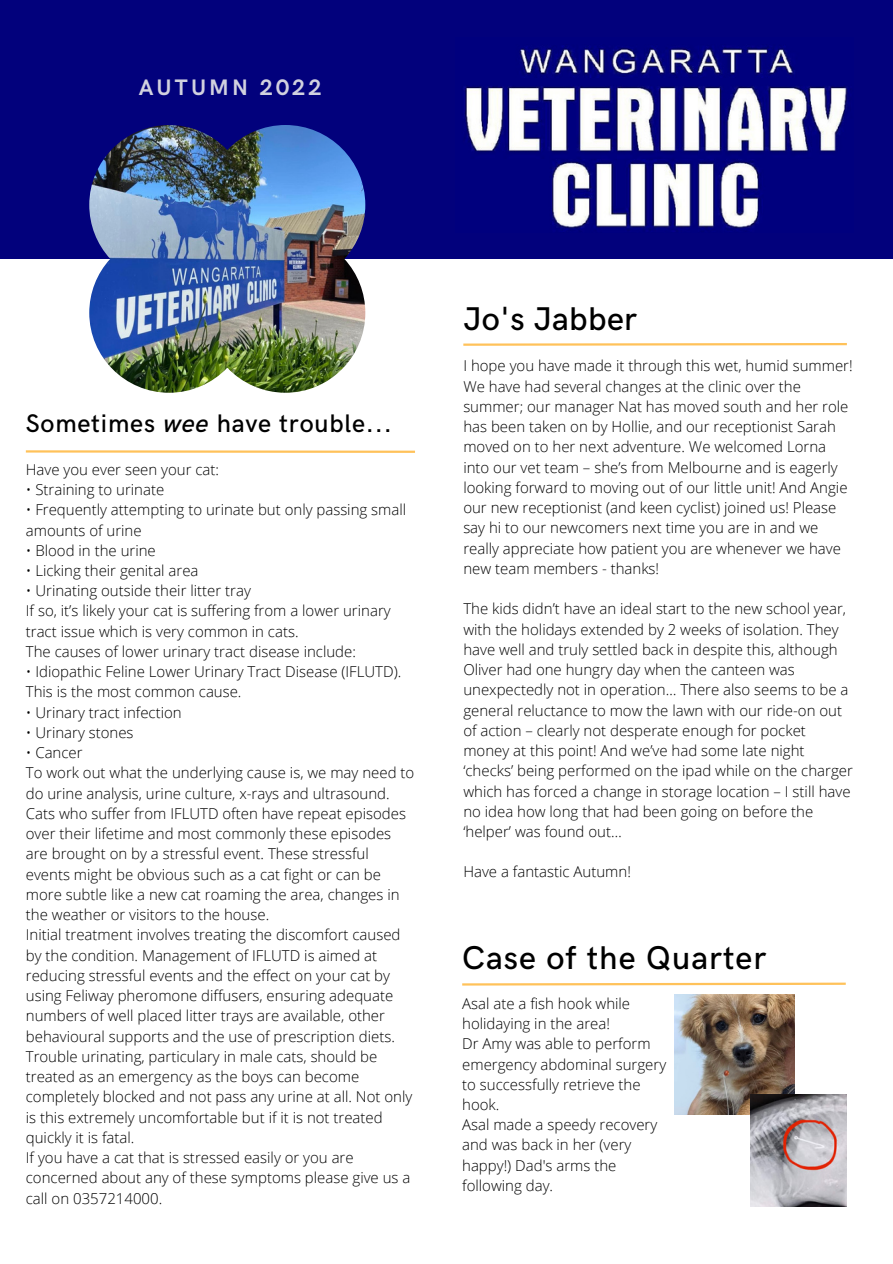
<style>
.page{position:relative;width:893px;height:1264px;background:#fff}
.page>*{position:absolute;margin:0;border:0;box-sizing:border-box;transform-origin:0 0}
.t1{font:500 33px "HK Grotesk";letter-spacing:.03em;color:#000}
.t2{font:500 33px "HK Grotesk";letter-spacing:.01em;color:#000}
.t3{font:500 25.5px "HK Grotesk";letter-spacing:.03em;color:#000}
.t4{font:700 22.5px "HK Grotesk";letter-spacing:.14em;color:#d1d1df}
.t5{font:300 15px/20.2px "Open Sans";color:#000}
.s1{font-style:italic}
</style>
<div class="page">
<div style="left:0;top:0;width:892px;height:258px;background:#02017c"></div>
<img style="left:89px;top:125px;width:276px;height:268px">
<img style="left:463px;top:45px;width:385px;height:187px">
<svg style="left:463px;top:343px;width:384px;height:3px"></svg>
<svg style="left:462px;top:982px;width:384px;height:4px"></svg>
<hr style="left:26px;top:450px;width:389px;height:3px;background:#ffc25a">
<img style="left:674px;top:994px;width:120px;height:120px">
<img style="left:750px;top:1094px;width:96px;height:112px">
<p class="t4" style="left:139px;top:75px;width:184px">AUTUMN 2022</p>
<p class="t3" style="left:26px;top:409px;width:367px">Sometimes <span class="s1">wee</span> have trouble...</p>
<p class="t5" style="left:26px;top:459px;width:195px">Have you ever seen your cat:</p>
<p class="t5" style="left:26px;top:479px;width:140px">• Straining to urinate</p>
<p class="t5" style="left:26px;top:499px;width:382px">• Frequently attempting to urinate but only passing small amounts of urine</p>
<p class="t5" style="left:26px;top:540px;width:131px">• Blood in the urine</p>
<p class="t5" style="left:26px;top:560px;width:174px">• Licking their genital area</p>
<p class="t5" style="left:26px;top:580px;width:226px">• Urinating outside their litter tray</p>
<p class="t5" style="left:26px;top:600px;width:366px">If so, it’s likely your cat is suffering from a lower urinary tract issue which is very common in cats.</p>
<p class="t5" style="left:26px;top:641px;width:331px">The causes of lower urinary tract disease include:</p>
<p class="t5" style="left:26px;top:661px;width:377px">• Idiopathic Feline Lower Urinary Tract Disease (IFLUTD).<br>This is the most common cause.</p>
<p class="t5" style="left:26px;top:701px;width:157px">• Urinary tract infection</p>
<p class="t5" style="left:26px;top:722px;width:109px">• Urinary stones</p>
<p class="t5" style="left:26px;top:742px;width:58px">• Cancer</p>
<p class="t5" style="left:26px;top:762px;width:390px">To work out what the underlying cause is, we may need to do urine analysis, urine culture, x-rays and ultrasound.<br>Cats who suffer from IFLUTD often have repeat episodes over their lifetime and most commonly these episodes are brought on by a stressful event. These stressful events might be obvious such as a cat fight or can be more subtle like a new cat roaming the area, changes in the weather or visitors to the house.</p>
<p class="t5" style="left:26px;top:924px;width:376px">Initial treatment involves treating the discomfort caused by the condition. Management of IFLUTD is aimed at reducing stressful events and the effect on your cat by using Feliway pheromone diffusers, ensuring adequate numbers of well placed litter trays are available, other behavioural supports and the use of prescription diets.</p>
<p class="t5" style="left:26px;top:1045px;width:388px">Trouble urinating, particulary in male cats, should be treated as an emergency as the boys can become completely blocked and not pass any urine at all. Not only is this extremely uncomfortable but if it is not treated quickly it is fatal.</p>
<p class="t5" style="left:26px;top:1147px;width:386px">If you have a cat that is stressed easily or you are concerned about any of these symptoms please give us a call on 0357214000.</p>
<p class="t2" style="left:463px;top:300px;width:175px">Jo's Jabber</p>
<p class="t5" style="left:463px;top:355px;width:391px">I hope you have made it through this wet, humid summer!</p>
<p class="t5" style="left:463px;top:376px;width:386px">We have had several changes at the clinic over the summer; our manager Nat has moved south and her role has been taken on by Hollie, and our receptionist Sarah moved on to her next adventure. We welcomed Lorna into our vet team – she’s from Melbourne and is eagerly looking forward to moving out of our little unit! And Angie our new receptionist (and keen cyclist) joined us! Please say hi to our newcomers next time you are in and we really appreciate how patient you are whenever we have new team members - thanks!</p>
<p class="t5" style="left:463px;top:598px;width:391px">The kids didn’t have an ideal start to the new school year, with the holidays extended by 2 weeks of isolation. They have well and truly settled back in despite this, although Oliver had one hungry day when the canteen was unexpectedly not in operation… There also seems to be a general reluctance to mow the lawn with our ride-on out of action – clearly not desperate enough for pocket money at this point! And we’ve had some late night ‘checks’ being performed on the ipad while on the charger which has forced a change in storage location – I still have no idea how long that had been going on before the ‘helper’ was found out…</p>
<p class="t5" style="left:463px;top:861px;width:169px">Have a fantastic Autumn!</p>
<p class="t1" style="left:462px;top:938px;width:306px">Case of the Quarter</p>
<p class="t5" style="left:462px;top:992px;width:169px">Asal ate a fish hook while holidaying in the area!</p>
<p class="t5" style="left:462px;top:1033px;width:205px">Dr Amy was able to perform emergency abdominal surgery to successfully retrieve the hook.</p>
<p class="t5" style="left:462px;top:1114px;width:196px">Asal made a speedy recovery and was back in her (very happy!) Dad's arms the following day.</p>
</div>
